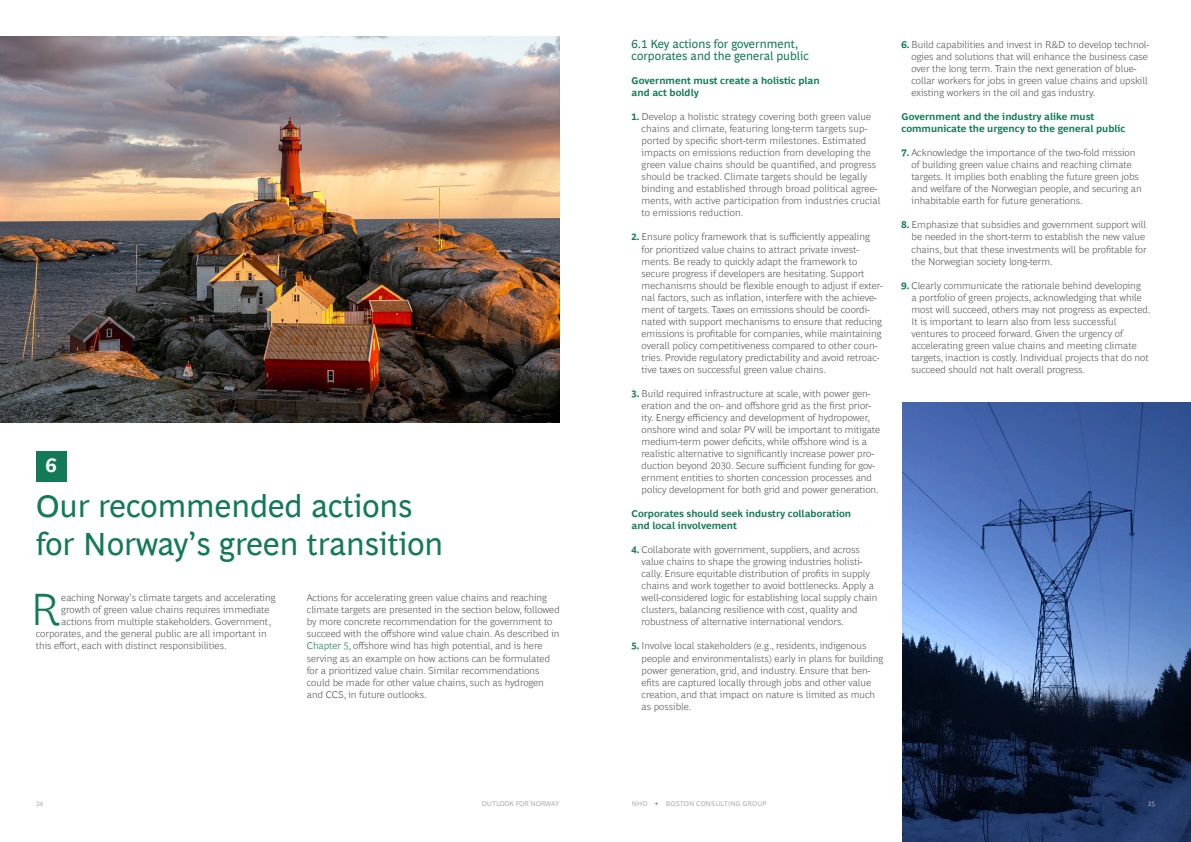
<style>
.page{position:relative;width:1191px;height:842px;background:#fff}
.page>*{position:absolute;margin:0;border:0;box-sizing:border-box;transform-origin:0 0}
.Chapter_start_drop_cap{font:300 45.4px "Henderson BCG Sans";color:#127a56}
.Chapter_-_Title{font:32px/38.4px "Henderson BCG Sans";color:#127a56}
.Footnote{font:700 20px "Henderson BCG Sans";color:#fff}
.Header_A{font:12px/12px "Henderson BCG Sans";color:#127a56}
.Body_Copy{font:300 10px/12px "Henderson BCG Sans";color:#535353}
.Chapter_start_drop_cap-2{font:300 10px "Henderson BCG Sans";color:#535353}
.Header_C{font:700 10px/12px "Henderson BCG Sans";color:#127a56}
.Page_Footer{font:7px "Henderson BCG Sans";letter-spacing:.01em;color:#b1b1b1}
.Page_Footer-2{font:7px "Henderson BCG Sans";letter-spacing:-.01em;color:#b1b1b1}
.s1{color:#127a56}
.s2{font-weight:700;color:#127a56}
.s3{color:#535353}
</style>
<div class="page">
<img style="left:0;top:36px;width:559px;height:386px">
<div style="left:36px;top:451px;width:30px;height:30px;background:#127a56"></div>
<img style="left:902px;top:403px;width:289px;height:439px">
<p class="Footnote" style="left:46px;top:451px;width:12px">6</p>
<p class="Chapter_-_Title" style="left:36px;top:484px;width:409px">Our recommended actions for Norway’s green transition</p>
<p class="Chapter_start_drop_cap" style="left:31px;top:576px;width:32px">R</p>
<p class="Chapter_start_drop_cap-2" style="left:61px;top:591px;width:216px">eaching Norway’s climate targets and accelerating</p>
<p class="Chapter_start_drop_cap-2" style="left:61px;top:603px;width:210px">growth of green value chains requires immediate</p>
<p class="Chapter_start_drop_cap-2" style="left:61px;top:615px;width:211px">actions from multiple stakeholders. Government,</p>
<p class="Chapter_start_drop_cap-2" style="left:36px;top:627px;width:232px">corporates, and the general public are all important in</p>
<p class="Chapter_start_drop_cap-2" style="left:36px;top:639px;width:192px">this effort, each with distinct responsibilities.</p>
<p class="Body_Copy" style="left:307px;top:591px;width:254px">Actions for accelerating green value chains and reaching climate targets are presented in the section below, followed by more concrete recommendation for the government to succeed with the offshore wind value chain. As described in <span class="s1">Chapter 5</span>, offshore wind has high potential, and is here serving as an example on how actions can be formulated for a prioritized value chain. Similar recommendations could be made for other value chains, such as hydrogen and CCS, in future outlooks.</p>
<p class="Page_Footer-2" style="left:36px;top:798px;width:9px">24</p>
<p class="Page_Footer-2" style="left:482px;top:798px;width:79px">OUTLOOK FOR NORWAY</p>
<p class="Header_A" style="left:631px;top:37px;width:179px">6.1 Key actions for government, corporates and the general public</p>
<p class="Header_C" style="left:631px;top:74px;width:189px">Government must create a holistic plan and act boldly</p>
<p class="Body_Copy" style="left:641px;top:110px;width:240px;text-indent:-10px"><span class="s2">1.</span> Develop a holistic strategy covering both green value chains and climate, featuring long-term targets sup&shy;ported by specific short-term milestones. Estimated impacts on emissions reduction from developing the green value chains should be quantified, and progress should be tracked. Climate targets should be legally binding and established through broad political agree&shy;ments, with active participation from industries crucial to emissions reduction.</p>
<p class="Body_Copy" style="left:641px;top:230px;width:242px;text-indent:-10px"><span class="s2">2.</span> Ensure policy framework that is sufficiently appealing for prioritized value chains to attract private invest&shy;ments. Be ready to quickly adapt the framework to secure progress if developers are hesitating. Support mechanisms should be flexible enough to adjust if exter&shy;nal factors, such as inflation, interfere with the achieve&shy;ment of targets. Taxes on emissions should be coordi&shy;nated with support mechanisms to ensure that reducing emissions is profitable for companies, while maintaining overall policy competitiveness compared to other coun&shy;tries. Provide regulatory predictability and avoid retroac&shy;tive taxes on successful green value chains.</p>
<p class="Body_Copy" style="left:641px;top:387px;width:240px;text-indent:-10px"><span class="s2">3.</span> Build required infrastructure at scale, with power gen&shy;eration and the on- and offshore grid as the first prior&shy;ity. Energy efficiency and development of hydropower, onshore wind and solar PV will be important to mitigate medium-term power deficits, while offshore wind is a realistic alternative to significantly increase power pro&shy;duction beyond 2030. Secure sufficient funding for gov&shy;ernment entities to shorten concession processes and policy development for both grid and power generation.</p>
<p class="Header_C" style="left:631px;top:507px;width:221px">Corporates should seek industry collaboration and local involvement</p>
<p class="Body_Copy" style="left:641px;top:543px;width:237px;text-indent:-10px"><span class="s2">4.</span> Collaborate with government, suppliers, and across value chains to shape the growing industries holisti&shy;cally. Ensure equitable distribution of profits in supply chains and work together to avoid bottlenecks. Apply a well-considered logic for establishing local supply chain clusters, balancing resilience with cost, quality and robustness of alternative international vendors.</p>
<p class="Body_Copy" style="left:641px;top:639px;width:243px;text-indent:-10px"><span class="s2">5.</span> Involve local stakeholders (e.g., residents, indigenous people and environmentalists) early in plans for building power generation, grid, and industry. Ensure that ben&shy;efits are captured locally through jobs and other value creation, and that impact on nature is limited as much as possible.</p>
<p class="Body_Copy" style="left:911px;top:38px;width:239px;text-indent:-10px"><span class="s2">6.</span> Build capabilities and invest in R&amp;D to develop technol&shy;ogies and solutions that will enhance the business case over the long term. Train the next generation of blue&shy;collar workers for jobs in green value chains and upskill existing workers in the oil and gas industry.</p>
<p class="Header_C" style="left:901px;top:110px;width:225px">Government and the industry alike must communicate the urgency to the general public</p>
<p class="Body_Copy" style="left:911px;top:146px;width:232px;text-indent:-10px"><span class="s2">7.</span> Acknowledge the importance of the two-fold mission of building green value chains and reaching climate targets. It implies both enabling the future green jobs and welfare of the Norwegian people, and securing an inhabitable earth for future generations.</p>
<p class="Body_Copy" style="left:911px;top:218px;width:237px;text-indent:-10px"><span class="s2">8.</span> Emphasize that subsidies and government support will be needed in the short-term to establish the new value chains, but that these investments will be profitable for the Norwegian society long-term.</p>
<p class="Body_Copy" style="left:911px;top:278px;width:240px;text-indent:-10px"><span class="s2">9.</span> Clearly communicate the rationale behind developing<br>a portfolio of green projects, acknowledging that while most will succeed, others may not progress as expected.<br>It is important to learn also from less successful ventures to proceed forward. Given the urgency of accelerating green value chains and meeting climate targets, inaction is costly. Individual projects that do not succeed should not halt overall progress.</p>
<p class="Page_Footer" style="left:631px;top:798px;width:137px">NHO <span class="s3">+</span> BOSTON CONSULTING GROUP</p>
<p class="Page_Footer-2" style="left:1147px;top:798px;width:9px">25</p>
</div>
